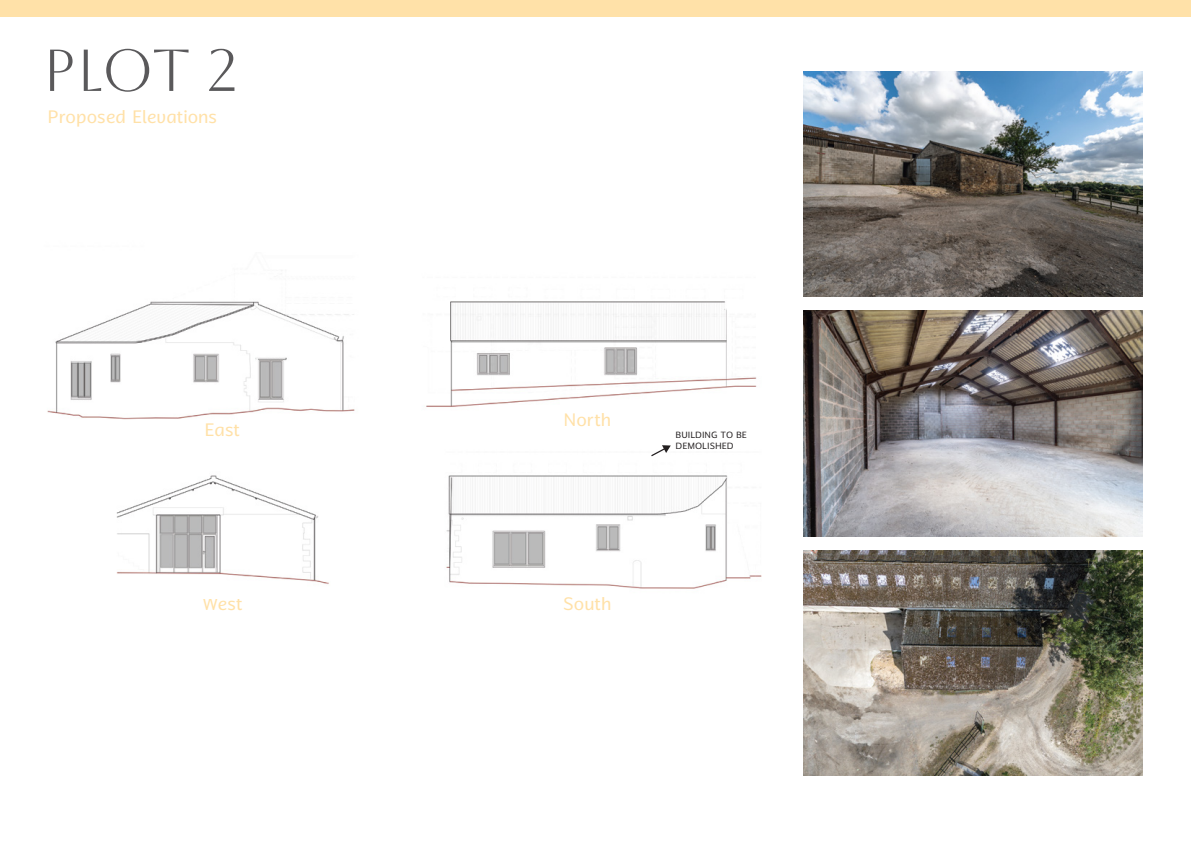
<style>
.page{position:relative;width:1191px;height:842px;background:#fff}
.page>*{position:absolute;margin:0;border:0;box-sizing:border-box;transform-origin:0 0}
.t1{font:59px "Aboreto";color:#5a595b}
.t2{font:18px "Anona";color:#ffe1a8}
.t3{font:9px/10.8px "Anona";color:#231f20}
</style>
<div class="page">
<img style="left:47px;top:301px;width:308px;height:119px">
<div style="left:0;top:0;width:1191px;height:17px;background:#ffe1a8"></div>
<img style="left:803px;top:71px;width:339px;height:226px">
<img style="left:803px;top:311px;width:339px;height:225px">
<img style="left:803px;top:550px;width:339px;height:226px">
<img style="left:446px;top:475px;width:316px;height:114px">
<img style="left:116px;top:475px;width:213px;height:109px">
<img style="left:426px;top:301px;width:331px;height:106px">
<svg style="left:651px;top:445px;width:20px;height:12px"></svg>
<h1 class="t1" style="left:42px;top:36px;width:197px">plot 2</h1>
<p class="t2" style="left:48px;top:104px;width:171px">Proposed Elevations</p>
<p class="t2" style="left:205px;top:416px;width:37px">East</p>
<p class="t2" style="left:563px;top:406px;width:49px">North</p>
<p class="t2" style="left:202px;top:591px;width:42px">West</p>
<p class="t2" style="left:563px;top:591px;width:50px">South</p>
<p class="t3" style="left:675px;top:429px;width:73px">BUILDING TO BE<br>DEMOLISHED</p>
</div>
